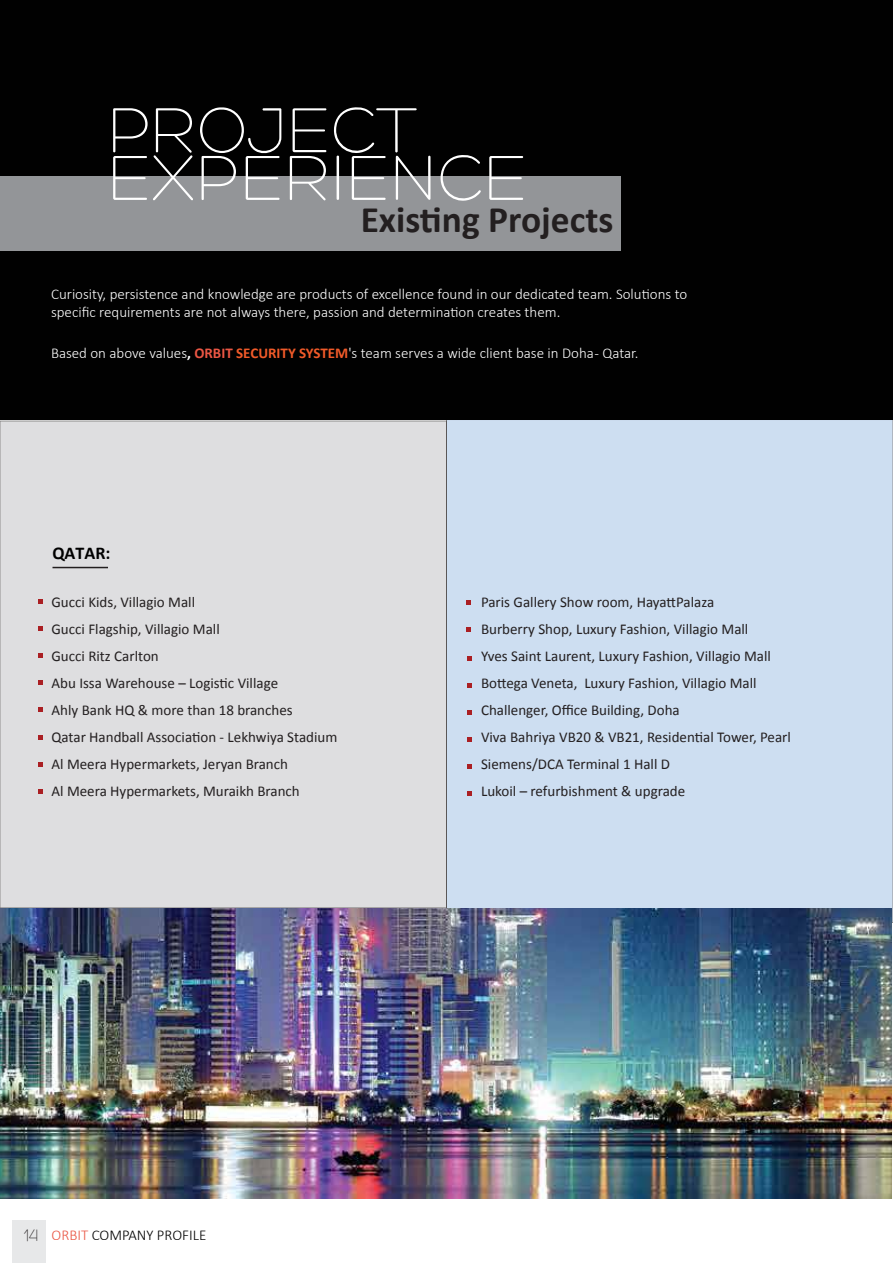
<style>
.page{position:relative;width:893px;height:1263px;background:#fff}
.page>*{position:absolute;margin:0;border:0;box-sizing:border-box;transform-origin:0 0}
.t1{font:300 69px "Hero";color:#fff}
.t2{font:700 37.5px "Calibri";color:#231f20}
.t3{font:700 18px "Calibri";color:#010101}
.t4{font:15px/27px "Calibri";color:#231f20}
.t5{font:300 15px/18px "Calibri";color:#fff}
.t6{font:300 15px "Calibri";color:#000}
.s1{font-weight:700}
.s2{font-weight:700;color:#ea5644}
.s3{font-weight:700;color:#f15a29}
.s4{font-family:"Hero";font-size:18px;color:#231f20}
.s5{color:#ea5644}
</style>
<div class="page">
<div style="left:446px;top:419px;width:447px;height:504px;background:#cddef1;border:1px solid #231f20"></div>
<div style="left:0;top:421px;width:447px;height:487px;background:#dedee0"></div>
<div style="left:12px;top:1220px;width:34px;height:43px;background:#e7e8e9"></div>
<div style="left:0;top:0;width:893px;height:419px;background:#010101"></div>
<div style="left:0;top:176px;width:621px;height:74px;background:#939598"></div>
<hr style="left:52px;top:567px;width:56px;height:1px;background:#231f20">
<svg style="left:38px;top:600px;width:5px;height:4px"></svg>
<svg style="left:38px;top:627px;width:5px;height:4px"></svg>
<svg style="left:38px;top:654px;width:5px;height:4px"></svg>
<svg style="left:38px;top:681px;width:5px;height:4px"></svg>
<svg style="left:38px;top:708px;width:5px;height:4px"></svg>
<svg style="left:38px;top:735px;width:5px;height:4px"></svg>
<svg style="left:38px;top:762px;width:5px;height:4px"></svg>
<svg style="left:38px;top:789px;width:5px;height:4px"></svg>
<svg style="left:467px;top:656px;width:5px;height:4px"></svg>
<svg style="left:467px;top:683px;width:5px;height:4px"></svg>
<svg style="left:467px;top:710px;width:5px;height:4px"></svg>
<svg style="left:467px;top:737px;width:5px;height:4px"></svg>
<svg style="left:467px;top:764px;width:5px;height:4px"></svg>
<svg style="left:467px;top:791px;width:5px;height:4px"></svg>
<svg style="left:466px;top:600px;width:5px;height:5px"></svg>
<svg style="left:466px;top:627px;width:5px;height:5px"></svg>
<img style="left:0;top:909px;width:891px;height:289px">
<h1 class="t1" style="left:107px;top:95px;width:312px">PROJECT</h1>
<h1 class="t1" style="left:107px;top:143px;width:422px">EXPERIENCE</h1>
<h2 class="t2" style="left:361px;top:196px;width:254px">Existing Projects</h2>
<p class="t5" style="left:51px;top:285px;width:638px">Curiosity, persistence and knowledge are products of excellence found in our dedicated team. Solutions to specific requirements are not always there, passion and determination creates them.</p>
<p class="t5" style="left:51px;top:344px;width:589px">Based on above values<span class="s1">,</span> <span class="s2">ORBIT</span> <span class="s3">SECURITY SYSTEM</span>'s team serves a wide client base in Doha - Qatar.</p>
<p class="t3" style="left:52px;top:542px;width:60px">QATAR:</p>
<p class="t4" style="left:52px;top:589px;width:287px">Gucci Kids, Villagio Mall<br>Gucci Flagship, Villagio Mall<br>Gucci Ritz Carlton<br>Abu Issa Warehouse – Logistic Village<br>Ahly Bank HQ &amp; more than 18 branches<br>Qatar Handball Association - Lekhwiya Stadium Al Meera Hypermarkets, Jeryan Branch<br>Al Meera Hypermarkets, Muraikh Branch</p>
<p class="t4" style="left:481px;top:589px;width:311px">Paris Gallery Show room, HayattPalaza<br>Burberry Shop, Luxury Fashion, Villagio Mall<br>Yves Saint Laurent, Luxury Fashion, Villagio Mall Bottega Veneta, Luxury Fashion, Villagio Mall Challenger, Office Building, Doha<br>Viva Bahriya VB20 &amp; VB21, Residential Tower, Pearl Siemens/DCA Terminal 1 Hall D<br>Lukoil – refurbishment &amp; upgrade</p>
<p class="t6" style="left:23px;top:1226px;width:185px"><span class="s4">14</span> <span class="s5">ORBIT</span> COMPANY PROFILE</p>
</div>
